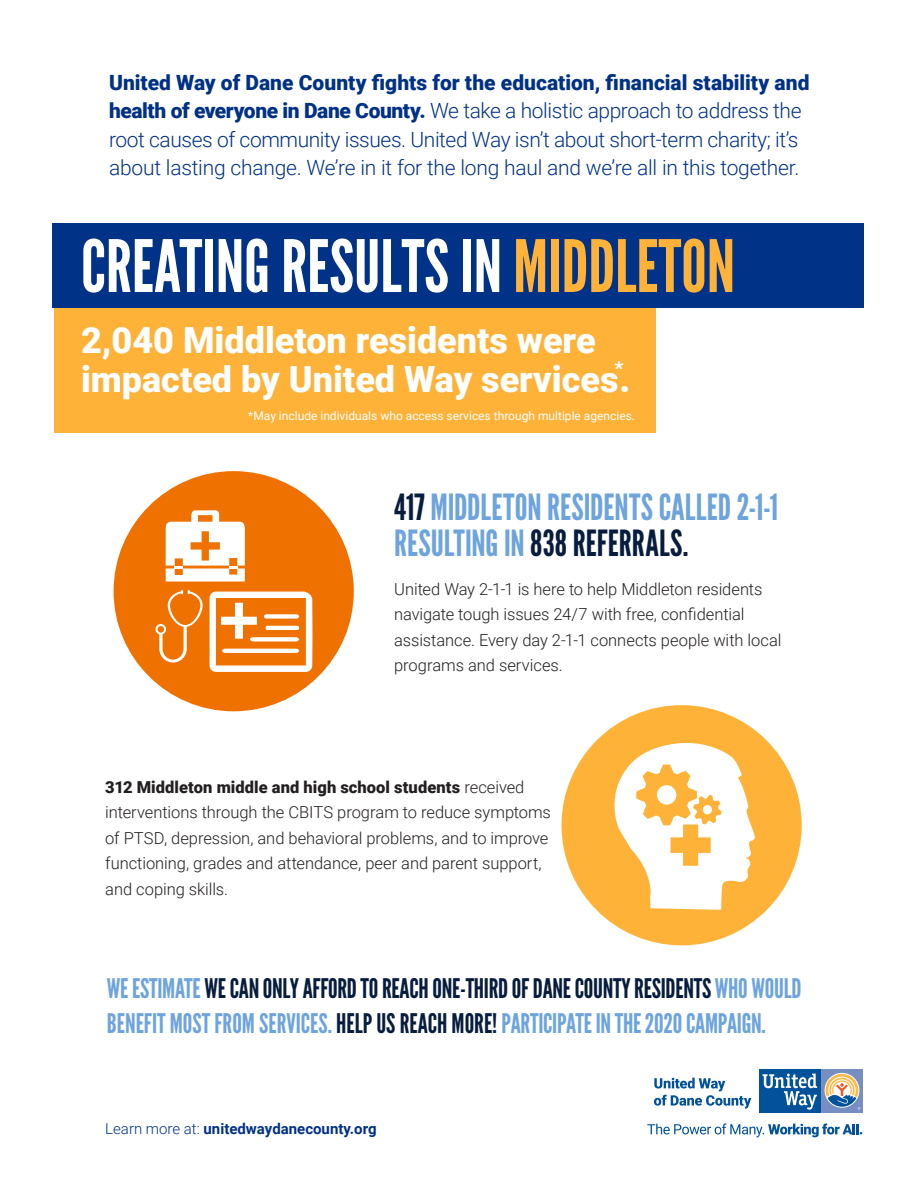
<style>
.page{position:relative;width:918px;height:1188px;background:#fff}
.page>*{position:absolute;margin:0;border:0;box-sizing:border-box;transform-origin:0 0}
.t1{font:72px "League Gothic";color:#fff}
.t2{font:36px/36px "League Gothic";color:#6ea4dd}
.t3{font:900 36px/39px "Roboto";color:#fff}
.t4{font:27px/34.5px "League Gothic";letter-spacing:-.01em;color:#6ea4dd}
.t5{font:300 21px/28.5px "Roboto";letter-spacing:-.02em;color:#003186}
.t6{font:900 19.5px "Roboto";color:#fff}
.t7{font:300 16.5px/25.5px "Roboto";letter-spacing:-.005em;color:#231f20}
.t8{font:700 15px "Roboto";color:#003186}
.t9{font:12px "Roboto";color:#fff}
.s1{font-weight:900}
.s2{color:#ffb238}
.s3{color:#081d3e}
.s4{font-weight:300}
</style>
<div class="page">
<div style="left:821px;top:1069px;width:42px;height:43px;background:#768ec2"></div>
<svg style="left:825px;top:1073px;width:34px;height:35px"></svg>
<div style="left:759px;top:1069px;width:62px;height:43px;background:#01529b"></div>
<svg style="left:762px;top:1074px;width:55px;height:36px"></svg>
<svg style="left:826px;top:1074px;width:34px;height:36px"></svg>
<svg style="left:647px;top:1124px;width:215px;height:13px"></svg>
<svg style="left:654px;top:1078px;width:97px;height:31px"></svg>
<div style="left:54px;top:308px;width:602px;height:125px;background:#ffb238"></div>
<div style="left:53px;top:223px;width:811px;height:84px;background:#003287"></div>
<div style="left:114px;top:471px;width:240px;height:240px;background:#ef7100;border-radius:50%"></div>
<div style="left:562px;top:705px;width:240px;height:240px;background:#ffb238;border-radius:50%"></div>
<svg style="left:156px;top:590px;width:47px;height:73px"></svg>
<svg style="left:210px;top:592px;width:103px;height:80px"></svg>
<svg style="left:165px;top:510px;width:80px;height:72px"></svg>
<svg style="left:615px;top:743px;width:140px;height:167px"></svg>
<div style="left:657px;top:785px;width:19px;height:20px;background:#fff;border-radius:50%"></div>
<p class="t5" style="left:109px;top:67px;width:702px"><span class="s1">United Way of Dane County fights for the education, financial stability and health of everyone in Dane County.</span> We take a holistic approach to address the root causes of community issues. United Way isn’t about short-term charity; it’s about lasting change. We’re in it for the long haul and we’re all in this together.</p>
<p class="t1" style="left:81px;top:223px;width:656px">CREATING RESULTS IN <span class="s2">MIDDLETON</span></p>
<p class="t3" style="left:81px;top:319px;width:551px">2,040 Middleton residents were impacted by United Way services.</p>
<p class="t6" style="left:615px;top:355px;width:11px">*</p>
<p class="t9" style="left:248px;top:408px;width:388px">*May include individuals who access services through multiple agencies.</p>
<p class="t2" style="left:394px;top:489px;width:386px"><span class="s3">417</span> MIDDLETON RESIDENTS CALLED 2-1-1<br>RESULTING IN <span class="s3">838 REFERRALS.</span></p>
<p class="t7" style="left:394px;top:575px;width:389px">United Way 2-1-1 is here to help Middleton residents navigate tough issues 24/7 with free, confidential assistance. Every day 2-1-1 connects people with local programs and services.</p>
<p class="t7" style="left:105px;top:774px;width:447px"><span class="s1">312 Middleton middle and high school students</span> received interventions through the CBITS program to reduce symptoms of PTSD, depression, and behavioral problems, and to improve functioning, grades and attendance, peer and parent support, and coping skills.</p>
<p class="t4" style="left:107px;top:972px;width:696px">WE ESTIMATE <span class="s3">WE CAN ONLY AFFORD TO REACH ONE-THIRD OF DANE COUNTY RESIDENTS</span> WHO WOULD<br>BENEFIT MOST FROM SERVICES. <span class="s3">HELP US REACH MORE!</span> PARTICIPATE IN THE 2020 CAMPAIGN.</p>
<p class="t8" style="left:105px;top:1118px;width:273px"><span class="s4">Learn more at:</span> unitedwaydanecounty.org</p>
</div>
